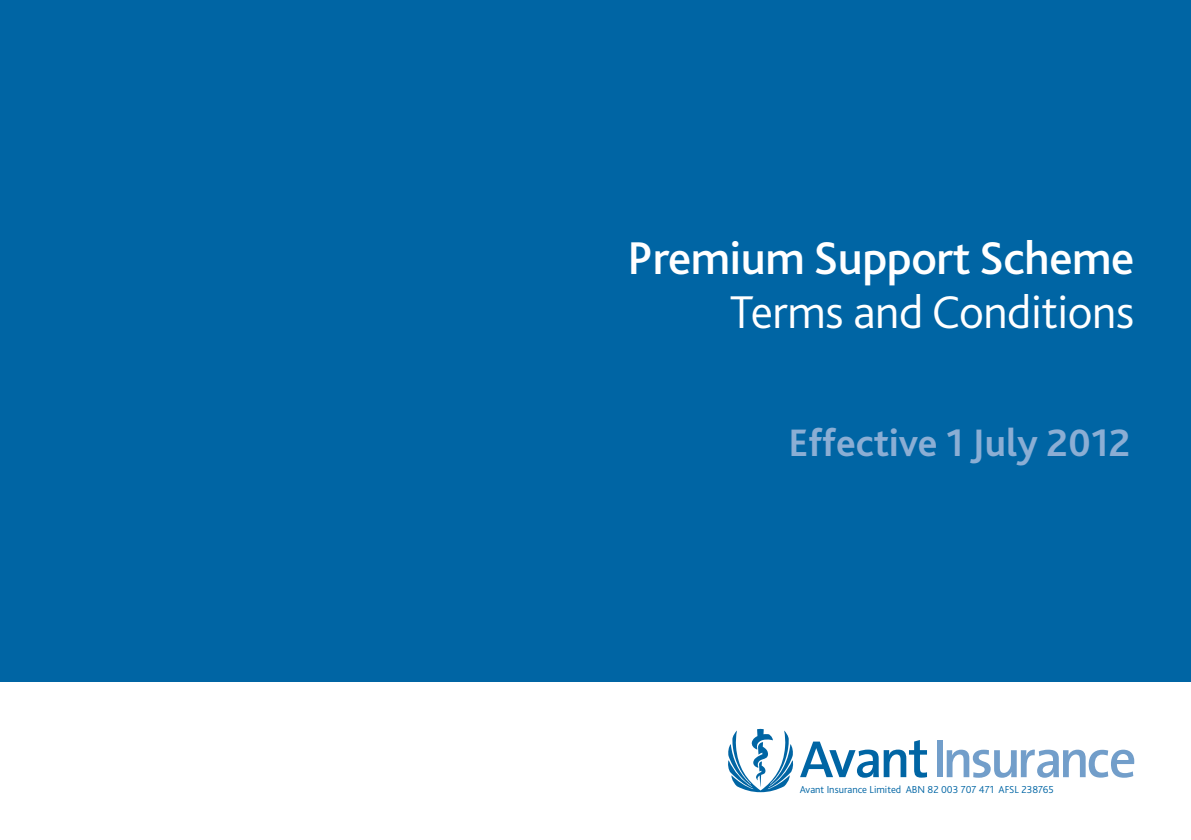
<style>
.page{position:relative;width:1191px;height:840px;background:#fff}
.page>*{position:absolute;margin:0;border:0;box-sizing:border-box;transform-origin:0 0}
.t1{font:500 48px "Bliss 2";letter-spacing:-.01em;color:#fff}
.t2{font:300 48px "Bliss 2";letter-spacing:-.01em;color:#fff}
.t3{font:700 40px "Bliss 2";color:#8baed4}
.t4{font:300 10.6px "Bliss 2";color:#0065a4}
</style>
<div class="page">
<div style="left:0;top:0;width:1191px;height:680px;background:#0065a4"></div>
<svg style="left:728px;top:728px;width:66px;height:63px"></svg>
<svg style="left:800px;top:740px;width:127px;height:37px"></svg>
<div style="left:936px;top:740px;width:6px;height:36px;background:#729eca"></div>
<svg style="left:946px;top:749px;width:188px;height:28px"></svg>
<p class="t1" style="left:627px;top:228px;width:508px">Premium Support Scheme</p>
<p class="t2" style="left:730px;top:282px;width:406px">Terms and Conditions</p>
<p class="t3" style="left:788px;top:417px;width:343px">Effective 1 July 2012</p>
<p class="t4" style="left:799px;top:782px;width:256px">Avant Insurance Limited ABN 82 003 707 471 AFSL 238765</p>
</div>
